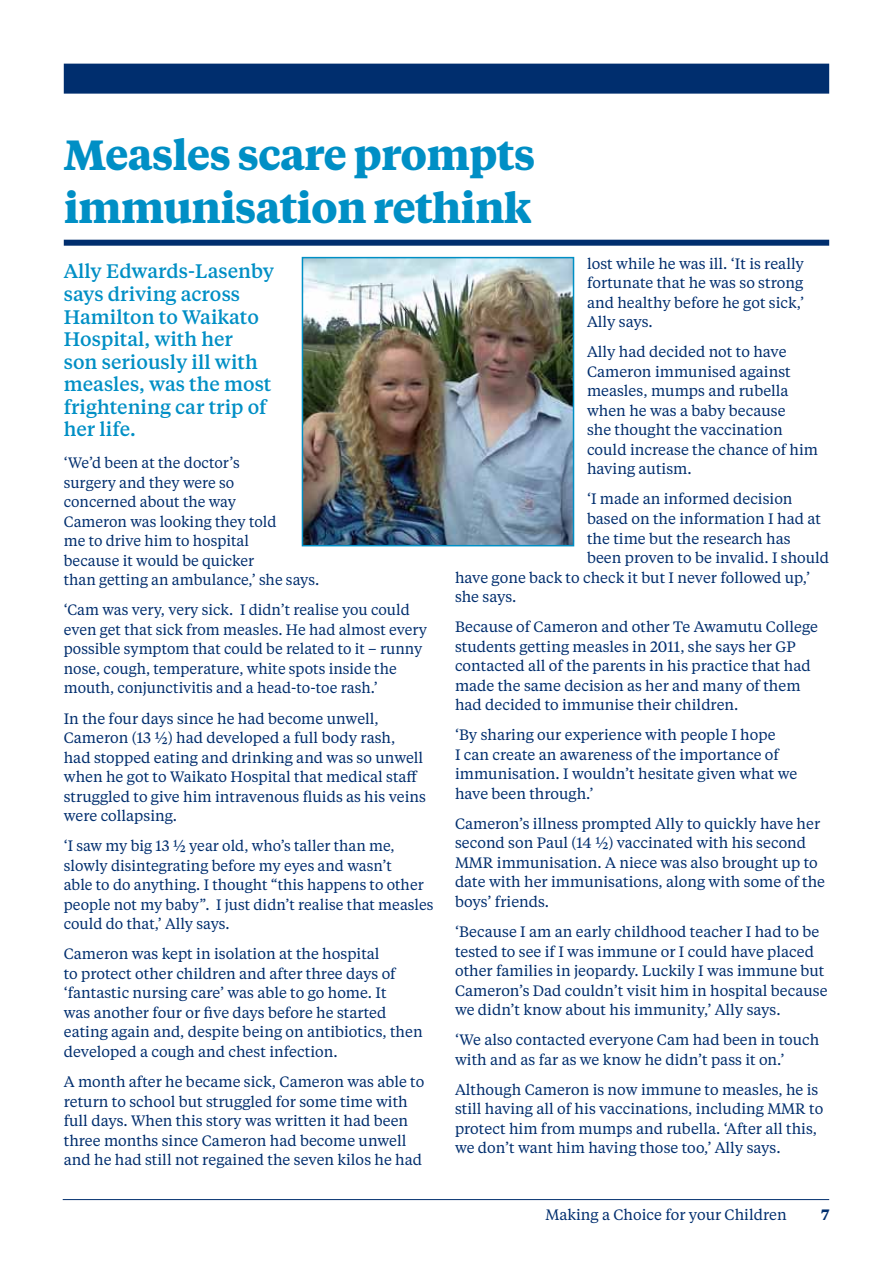
<style>
.page{position:relative;width:893px;height:1263px;background:#fff}
.page>*{position:absolute;margin:0;border:0;box-sizing:border-box;transform-origin:0 0}
.t1{font:700 42px/52.5px "Tiempos Text";letter-spacing:-.02em;color:#008fc5}
.t2{font:500 19.5px/22.5px "Tiempos Text";color:#008fc5}
.t3{font:15px/19.5px "Tiempos Text";color:#002e6e}
.t4{font:700 15px "Tiempos Text";color:#002e6e}
</style>
<div class="page">
<hr style="left:63px;top:1199px;width:766px;height:1px;background:#002e6e">
<div style="left:64px;top:64px;width:765px;height:30px;background:#002e6e"></div>
<div style="left:64px;top:240px;width:765px;height:6px;background:#002e6e"></div>
<img style="left:305px;top:260px;width:266px;height:283px">
<div style="left:302px;top:257px;width:272px;height:289px;border:2px solid #008fc5"></div>
<h1 class="t1" style="left:64px;top:127px;width:473px">Measles scare prompts immunisation rethink</h1>
<h2 class="t2" style="left:64px;top:259px;width:212px">Ally Edwards-Lasenby says driving across<br>Hamilton to Waikato<br>Hospital, with her<br>son seriously ill with measles, was the most frightening car trip of her life.</h2>
<p class="t3" style="left:64px;top:452px;width:257px">‘We’d been at the doctor’s<br>surgery and they were so<br>concerned about the way<br>Cameron was looking they told<br>me to drive him to hospital<br>because it would be quicker<br>than getting an ambulance,’ she says.</p>
<p class="t3" style="left:64px;top:600px;width:365px">‘Cam was very, very sick. I didn’t realise you could even get that sick from measles. He had almost every possible symptom that could be related to it – runny nose, cough, temperature, white spots inside the mouth, conjunctivitis and a head-to-toe rash.’</p>
<p class="t3" style="left:64px;top:708px;width:364px">In the four days since he had become unwell, Cameron (13 ½) had developed a full body rash,<br>had stopped eating and drinking and was so unwell when he got to Waikato Hospital that medical staff struggled to give him intravenous fluids as his veins were collapsing.</p>
<p class="t3" style="left:64px;top:835px;width:371px">‘I saw my big 13 ½ year old, who’s taller than me, slowly disintegrating before my eyes and wasn’t<br>able to do anything. I thought “this happens to other people not my baby”. I just didn’t realise that measles could do that,’ Ally says.</p>
<p class="t3" style="left:64px;top:944px;width:360px">Cameron was kept in isolation at the hospital<br>to protect other children and after three days of ‘fantastic nursing care’ was able to go home. It<br>was another four or five days before he started eating again and, despite being on antibiotics, then developed a cough and chest infection.</p>
<p class="t3" style="left:64px;top:1071px;width:362px">A month after he became sick, Cameron was able to return to school but struggled for some time with full days. When this story was written it had been three months since Cameron had become unwell and he had still not regained the seven kilos he had</p>
<p class="t3" style="left:587px;top:253px;width:219px;text-align:justify">lost while he was ill. ‘It is really fortunate that he was so strong and healthy before he got sick,’ Ally says.</p>
<p class="t3" style="left:587px;top:342px;width:233px">Ally had decided not to have<br>Cameron immunised against measles, mumps and rubella when he was a baby because<br>she thought the vaccination could increase the chance of him having autism.</p>
<p class="t3" style="left:587px;top:489px;width:207px">‘I made an informed decision</p>
<p class="t3" style="left:587px;top:508px;width:235px">based on the information I had at</p>
<p class="t3" style="left:587px;top:528px;width:205px">the time but the research has</p>
<p class="t3" style="left:587px;top:547px;width:244px">been proven to be invalid. I should</p>
<p class="t3" style="left:455px;top:567px;width:357px">have gone back to check it but I never followed up,’</p>
<p class="t3" style="left:455px;top:586px;width:63px">she says.</p>
<p class="t3" style="left:455px;top:616px;width:365px">Because of Cameron and other Te Awamutu College students getting measles in 2011, she says her GP contacted all of the parents in his practice that had made the same decision as her and many of them had decided to immunise their children.</p>
<p class="t3" style="left:455px;top:724px;width:344px">‘By sharing our experience with people I hope<br>I can create an awareness of the importance of immunisation. I wouldn’t hesitate given what we have been through.’</p>
<p class="t3" style="left:455px;top:813px;width:372px">Cameron’s illness prompted Ally to quickly have her second son Paul (14 ½) vaccinated with his second MMR immunisation. A niece was also brought up to date with her immunisations, along with some of the boys’ friends.</p>
<p class="t3" style="left:455px;top:921px;width:374px">‘Because I am an early childhood teacher I had to be tested to see if I was immune or I could have placed other families in jeopardy. Luckily I was immune but Cameron’s Dad couldn’t visit him in hospital because we didn’t know about his immunity,’ Ally says.</p>
<p class="t3" style="left:455px;top:1029px;width:366px">‘We also contacted everyone Cam had been in touch with and as far as we know he didn’t pass it on.’</p>
<p class="t3" style="left:455px;top:1079px;width:370px">Although Cameron is now immune to measles, he is still having all of his vaccinations, including MMR to protect him from mumps and rubella. ‘After all this, we don’t want him having those too,’ Ally says.</p>
<p class="t3" style="left:545px;top:1204px;width:243px">Making a Choice for your Children</p>
<p class="t4" style="left:821px;top:1204px;width:10px">7</p>
</div>
